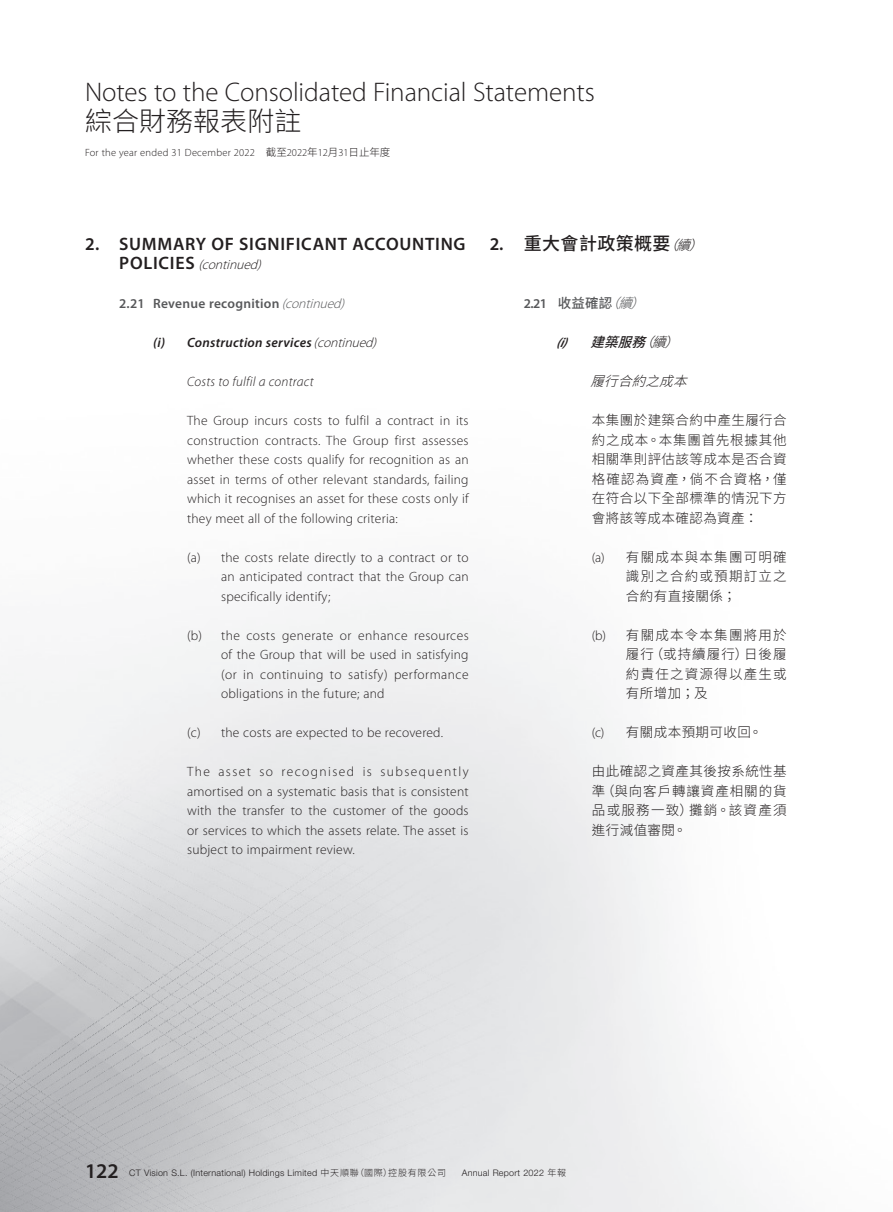
<style>
.page{position:relative;width:893px;height:1212px;background:#fff}
.page>*{position:absolute;margin:0;border:0;box-sizing:border-box;transform-origin:0 0}
.t1{font:300 27px "Myriad Pro";letter-spacing:-.005em;color:#231f20}
.t2{font:300 27px "Source Han Sans TC";color:#231f20}
.t3{font:600 21px "Myriad Pro";color:#231f20}
.Heading_1{font:600 18px "Myriad Pro";letter-spacing:.04em;color:#231f20}
.C_Heading_1{font:500 18px "Source Han Sans TC";letter-spacing:.02em;color:#231f20}
.Body_Text{font:300 13.5px/19.5px "Myriad Pro";letter-spacing:.015em;color:#231f20;text-align:justify}
.C_Body_Text{font:300 13.5px/19.5px "Source Han Sans TC";letter-spacing:.07em;color:#231f20;text-align:justify}
.Heading_3{font:italic 600 13.5px "Myriad Pro";letter-spacing:.02em;color:#231f20}
.Heading_2{font:600 13.5px "Myriad Pro";letter-spacing:.02em;color:#57585a}
.Heading_4{font:italic 300 13.5px "Myriad Pro";letter-spacing:.02em;color:#231f20}
.Heading_1-2{font:italic 300 13.5px "Myriad Pro";color:#231f20}
.C_Body_Text-2{font:300 13.5px "Source Han Sans TC";letter-spacing:.03em;color:#231f20}
.C_Heading_2{font:600 13.5px "Myriad Pro";color:#57585a}
.C_Heading_3{font:italic 500 13.5px "Source Han Sans TC";color:#231f20}
.C_Heading_4{font:italic 300 13.5px "Source Han Sans TC";color:#231f20}
.t4{font:300 10.5px "Myriad Pro";letter-spacing:.02em;color:#231f20}
.t5{font:300 9px "Helvetica Neue LT Std";letter-spacing:.025em;color:#231f20}
.s1{font-family:"Source Han Sans TC"}
.s2{font-weight:600;font-style:normal;font-size:18px}
.s3{font-weight:300;font-style:italic}
.s4{font-weight:300}
.s5{font-family:"Myriad Pro";font-weight:600}
.s6{font-weight:300;font-style:italic;font-size:13.5px}
.s7{font-family:"Source Han Sans TC";font-weight:500}
.s8{font-family:"Source Han Sans TC";font-weight:300;font-style:italic}
.s9{font-family:"Myriad Pro"}
</style>
<div class="page">
<img style="left:0;top:599px;width:759px;height:613px">
<h1 class="t1" style="left:85px;top:76px;width:511px">Notes to the Consolidated Financial Statements</h1>
<h1 class="t2" style="left:85px;top:106px;width:218px">綜合財務報表附註</h1>
<p class="t4" style="left:85px;top:146px;width:307px">For the year ended 31 December 2022 <span class="s1">截至</span>2022<span class="s1">年</span>12<span class="s1">月</span>31<span class="s1">日止年度</span></p>
<p class="Heading_1" style="left:85px;top:232px;width:382px">2. SUMMARY OF SIGNIFICANT ACCOUNTING</p>
<p class="Heading_1-2" style="left:119px;top:257px;width:147px"><span class="s2">P O L I C I E S</span> (continued)</p>
<p class="Heading_2" style="left:119px;top:295px;width:231px">2.21 Revenue recognition <span class="s3">(continued)</span></p>
<p class="Heading_3" style="left:153px;top:334px;width:229px">(i) Construction services <span class="s4">(continued)</span></p>
<p class="Heading_4" style="left:187px;top:374px;width:128px">Costs to fulfil a contract</p>
<p class="Body_Text" style="left:187px;top:411px;width:283px">The Group incurs costs to fulfil a contract in its construction contracts. The Group first assesses whether these costs qualify for recognition as an asset in terms of other relevant standards, failing which it recognises an asset for these costs only if they meet all of the following criteria:</p>
<p class="Body_Text" style="left:221px;top:547px;width:249px;text-indent:-34px">(a) the costs relate directly to a contract or to an anticipated contract that the Group can specifically identify;</p>
<p class="Body_Text" style="left:221px;top:625px;width:249px;text-indent:-34px">(b) the costs generate or enhance resources of the Group that will be used in satisfying (or in continuing to satisfy) performance obligations in the future; and</p>
<p class="Body_Text" style="left:187px;top:723px;width:257px">(c) the costs are expected to be recovered.</p>
<p class="Body_Text" style="left:187px;top:762px;width:283px">The asset so recognised is subsequently amortised on a systematic basis that is consistent with the transfer to the customer of the goods or services to which the assets relate. The asset is subject to impairment review.</p>
<p class="C_Heading_1" style="left:490px;top:233px;width:224px"><span class="s5">2.</span> 重大會計政策概要<span class="s6">（續）</span></p>
<p class="C_Heading_2" style="left:524px;top:295px;width:132px">2.21 <span class="s7">收益確認</span><span class="s8">（續）</span></p>
<p class="C_Heading_3" style="left:556px;top:335px;width:134px"><span class="s5">(i)</span> 建築服務<span class="s4">（續）</span></p>
<p class="C_Heading_4" style="left:590px;top:374px;width:108px">履行合約之成本</p>
<p class="C_Body_Text" style="left:592px;top:411px;width:196px">本集團於建築合約中產生履行合約之成本。本集團首先根據其他相關準則評估該等成本是否合資格確認為資產，倘不合資格，僅在符合以下全部標準的情況下方會將該等成本確認為資產：</p>
<p class="C_Body_Text" style="left:626px;top:547px;width:162px;text-indent:-34px"><span class="s9">(a)</span> 有關成本與本集團可明確識別之合約或預期訂立之合約有直接關係；</p>
<p class="C_Body_Text" style="left:626px;top:625px;width:162px;text-indent:-34px"><span class="s9">(b)</span> 有關成本令本集團將用於履行（或持續履行）日後履約責任之資源得以產生或有所增加；及</p>
<p class="C_Body_Text-2" style="left:592px;top:725px;width:172px"><span class="s9">(c)</span> 有關成本預期可收回。</p>
<p class="C_Body_Text" style="left:592px;top:762px;width:196px">由此確認之資產其後按系統性基準（與向客戶轉讓資產相關的貨品或服務一致）攤銷。該資產須進行減值審閱。</p>
<h2 class="t3" style="left:85px;top:1157px;width:35px">122</h2>
<p class="t5" style="left:129px;top:1167px;width:318px">CT Vision S.L. (International) Holdings Limited <span class="s1">中天順聯（國際）控股有限公司</span></p>
<p class="t5" style="left:462px;top:1167px;width:106px">Annual Report 2022 <span class="s1">年報</span></p>
</div>
